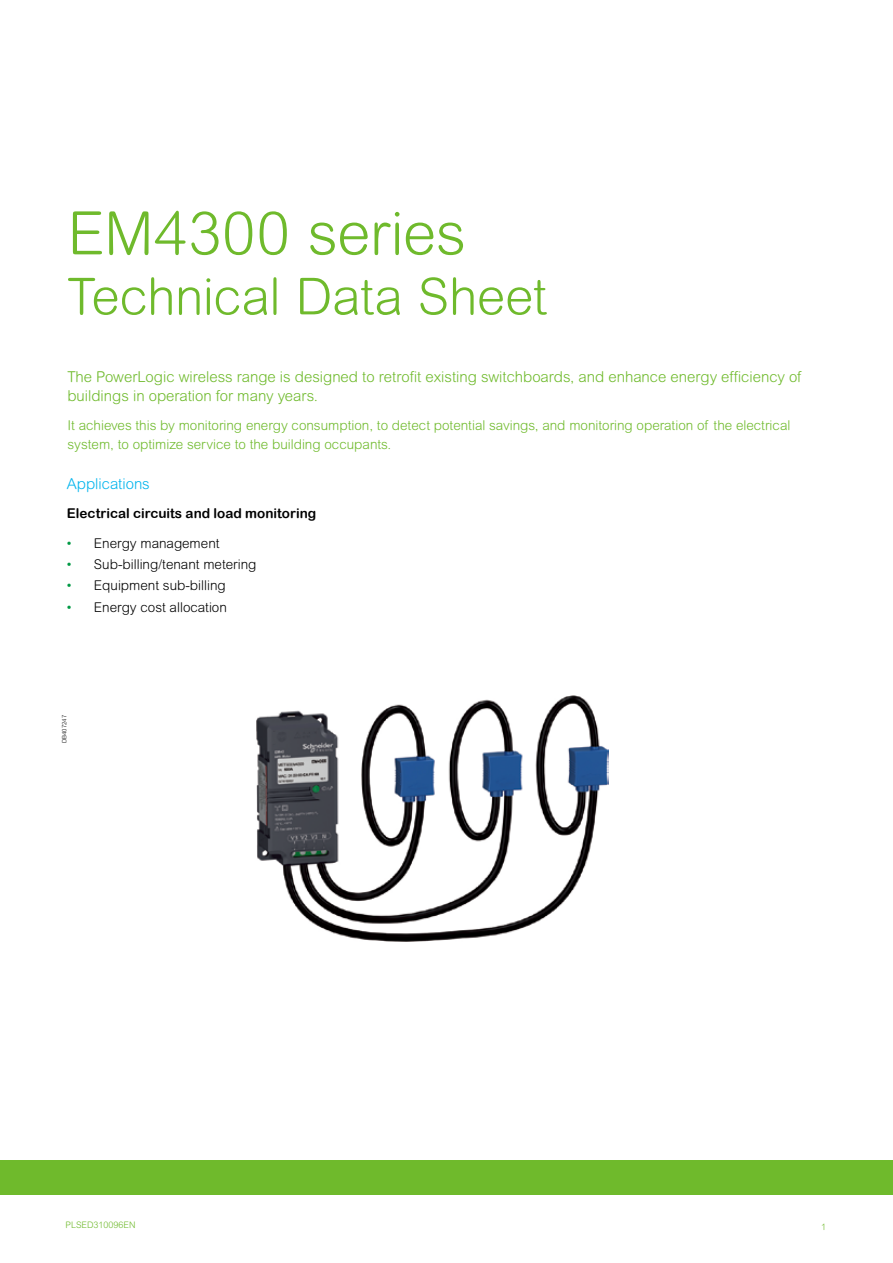
<style>
.page{position:relative;width:893px;height:1263px;background:#fff}
.page>*{position:absolute;margin:0;border:0;box-sizing:border-box;transform-origin:0 0}
.t1{font:300 60px "Arial Rounded MT Std";letter-spacing:.01em;color:#6fba2c}
.t2{font:300 51px "Arial Rounded MT Std";letter-spacing:-.01em;color:#6fba2c}
.t3{font:300 15px/18.8px "Arial Rounded MT Std";color:#6fba2c}
.t4{font:300 15px "Arial Rounded MT Std";color:#00b4ed}
.t5{font:300 13.5px/18.8px "Arial Rounded MT Std";color:#6fba2c}
.t6{font:300 13.5px "Arial Rounded MT Std";color:#000}
.t7{font:13.5px "Arial Rounded MT Bold";color:#000}
.t8{font:300 9px "Arial Rounded MT Std";color:#6fba2c}
.t9{font:300 6px "Arial Rounded MT Std";color:#000}
.s1{color:#094}
</style>
<div class="page">
<div style="left:0;top:1161px;width:893px;height:34px;background:#6fba2c"></div>
<img style="left:256px;top:695px;width:352px;height:246px">
<h1 class="t1" style="left:68px;top:199px;width:400px">em4300 series</h1>
<h2 class="t2" style="left:68px;top:267px;width:481px">Technical Data Sheet</h2>
<p class="t3" style="left:68px;top:368px;width:735px">The PowerLogic wireless range is designed to retrofit existing switchboards, and enhance energy efficiency of buildings in operation for many years.</p>
<p class="t5" style="left:68px;top:416px;width:724px">It achieves this by monitoring energy consumption, to detect potential savings, and monitoring operation of the electrical system, to optimize service to the building occupants.</p>
<p class="t4" style="left:67px;top:475px;width:84px">Applications</p>
<p class="t7" style="left:67px;top:505px;width:251px">Electrical circuits and load monitoring</p>
<p class="t6" style="left:67px;top:535px;width:154px"><span class="s1">•</span> Energy management</p>
<p class="t6" style="left:67px;top:556px;width:191px"><span class="s1">•</span> Sub-billing/tenant metering</p>
<p class="t6" style="left:67px;top:578px;width:160px"><span class="s1">•</span> Equipment sub-billing</p>
<p class="t6" style="left:67px;top:599px;width:161px"><span class="s1">•</span> Energy cost allocation</p>
<p class="t9" style="left:61px;top:743px;width:30px;rotate:-90deg">DB407247</p>
<p class="t8" style="left:66px;top:1219px;width:71px">PLSED310096EN</p>
<p class="t8" style="left:821px;top:1222px;width:6px">1</p>
</div>
